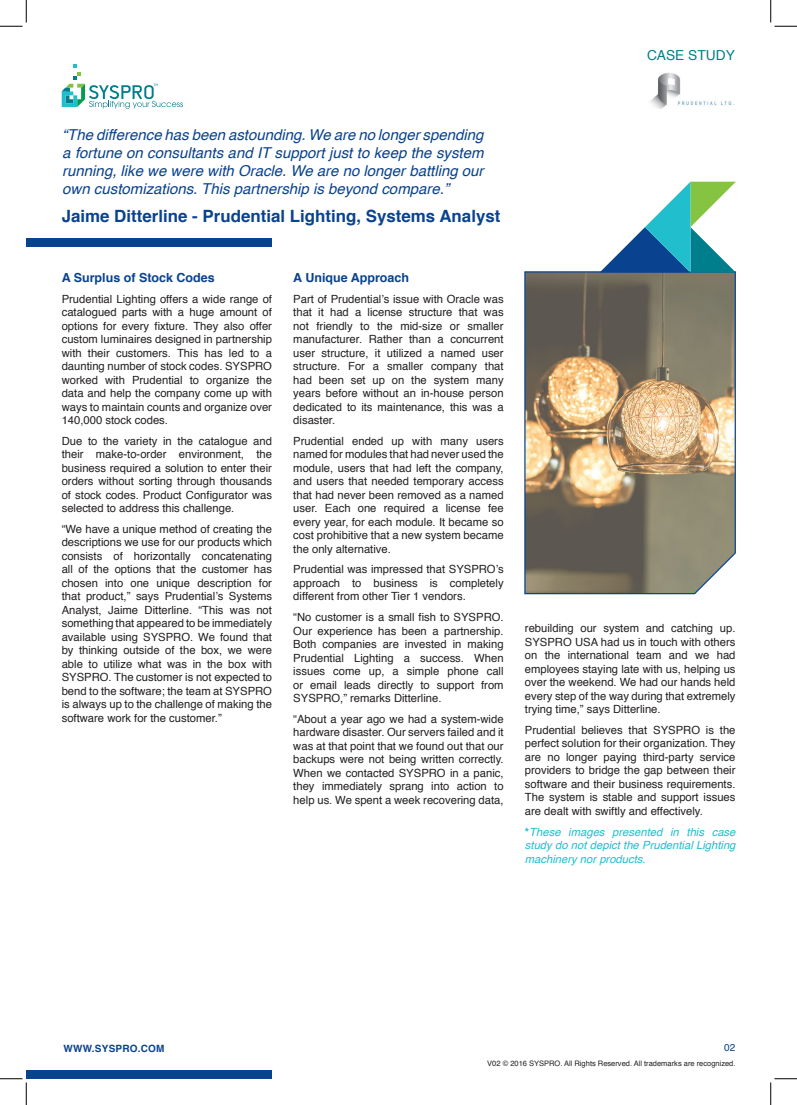
<style>
.page{position:relative;width:797px;height:1105px;background:#fff}
.page>*{position:absolute;margin:0;border:0;box-sizing:border-box;transform-origin:0 0}
.t1{font:700 16.88px "Helvetica";color:#09428e}
.t2{font:italic 15px/18px "Helvetica";color:#09428e;text-align:justify}
.t3{font:13.75px "Helvetica";color:#007e8c}
.t4{font:700 12.5px "Helvetica";color:#09428e}
.t5{font:11.25px/13.5px "Helvetica";color:#231f20;text-align:justify}
.t6{font:italic 11.25px/13.5px "Helvetica";color:#21bece;text-align:justify}
.t7{font:700 10px "Helvetica";letter-spacing:.02em;color:#09428e}
.t8{font:10px "Helvetica";color:#09428e}
.t9{font:7.5px "Helvetica";color:#231f20}
.s1{font-weight:700;font-style:normal}
</style>
<div class="page">
<svg style="left:62px;top:64px;width:121px;height:45px"></svg>
<svg style="left:524px;top:271px;width:212px;height:324px;background:#958871"></svg>
<svg style="left:599px;top:182px;width:137px;height:90px"></svg>
<div style="left:26px;top:1070px;width:246px;height:9px;background:#09428e"></div>
<div style="left:26px;top:238px;width:246px;height:8px;background:#09428e"></div>
<img style="left:650px;top:73px;width:84px;height:36px">
<svg style="left:0;top:0;width:27px;height:27px"></svg>
<svg style="left:0;top:1078px;width:27px;height:27px"></svg>
<svg style="left:770px;top:0;width:27px;height:27px"></svg>
<svg style="left:770px;top:1078px;width:27px;height:27px"></svg>
<p class="t3" style="left:647px;top:45px;width:89px">CASE STUDY</p>
<p class="t2" style="left:62px;top:126px;width:423px">“The difference has been astounding. We are no longer spending a fortune on consultants and IT support just to keep the system running, like we were with Oracle. We are no longer battling our own customizations. This partnership is beyond compare.”</p>
<h1 class="t1" style="left:62px;top:202px;width:440px">Jaime Ditterline - Prudential Lighting, Systems Analyst</h1>
<p class="t4" style="left:62px;top:268px;width:155px">A Surplus of Stock Codes</p>
<p class="t5" style="left:62px;top:292px;width:212px">Prudential Lighting offers a wide range of catalogued parts with a huge amount of options for every fixture. They also offer custom luminaires designed in partnership with their customers. This has led to a daunting number of stock codes. SYSPRO worked with Prudential to organize the data and help the company come up with ways to maintain counts and organize over 140,000 stock codes.</p>
<p class="t5" style="left:62px;top:434px;width:212px">Due to the variety in the catalogue and their make-to-order environment, the business required a solution to enter their orders without sorting through thousands of stock codes. Product Configurator was selected to address this challenge.</p>
<p class="t5" style="left:62px;top:522px;width:212px">“We have a unique method of creating the descriptions we use for our products which consists of horizontally concatenating all of the options that the customer has chosen into one unique description for that product,” says Prudential’s Systems Analyst, Jaime Ditterline. “This was not something that appeared to be immediately available using SYSPRO. We found that by thinking outside of the box, we were able to utilize what was in the box with SYSPRO. The customer is not expected to bend to the software; the team at SYSPRO is always up to the challenge of making the software work for the customer.”</p>
<p class="t4" style="left:293px;top:268px;width:117px">A Unique Approach</p>
<p class="t5" style="left:293px;top:292px;width:212px">Part of Prudential’s issue with Oracle was that it had a license structure that was not friendly to the mid-size or smaller manufacturer. Rather than a concurrent user structure, it utilized a named user structure. For a smaller company that had been set up on the system many years before without an in-house person dedicated to its maintenance, this was a disaster.</p>
<p class="t5" style="left:293px;top:434px;width:212px">Prudential ended up with many users named for modules that had never used the module, users that had left the company, and users that needed temporary access that had never been removed as a named user. Each one required a license fee every year, for each module. It became so cost prohibitive that a new system became the only alternative.</p>
<p class="t5" style="left:293px;top:563px;width:212px">Prudential was impressed that SYSPRO’s approach to business is completely different from other Tier 1 vendors.</p>
<p class="t5" style="left:293px;top:611px;width:212px">“No customer is a small fish to SYSPRO.<br>Our experience has been a partnership.<br>Both companies are invested in making Prudential Lighting a success. When issues come up, a simple phone call or email leads directly to support from SYSPRO,” remarks Ditterline.</p>
<p class="t5" style="left:293px;top:712px;width:212px">“About a year ago we had a system-wide hardware disaster. Our servers failed and it was at that point that we found out that our backups were not being written correctly.<br>When we contacted SYSPRO in a panic, they immediately sprang into action to help us. We spent a week recovering data,</p>
<p class="t5" style="left:525px;top:622px;width:212px">rebuilding our system and catching up.<br>SYSPRO USA had us in touch with others on the international team and we had employees staying late with us, helping us over the weekend. We had our hands held every step of the way during that extremely trying time,” says Ditterline.</p>
<p class="t5" style="left:525px;top:724px;width:212px">Prudential believes that SYSPRO is the perfect solution for their organization. They are no longer paying third-party service providers to bridge the gap between their software and their business requirements.<br>The system is stable and support issues are dealt with swiftly and effectively.</p>
<p class="t6" style="left:525px;top:825px;width:212px"><span class="s1">*</span>These images presented in this case study do not depict the Prudential Lighting machinery nor products.</p>
<p class="t7" style="left:64px;top:1041px;width:102px">WWW.SYSPRO.COM</p>
<p class="t8" style="left:724px;top:1039px;width:13px">02</p>
<p class="t9" style="left:487px;top:1057px;width:250px">V02 © 2016 SYSPRO. All Rights Reserved. All trademarks are recognized.</p>
</div>
